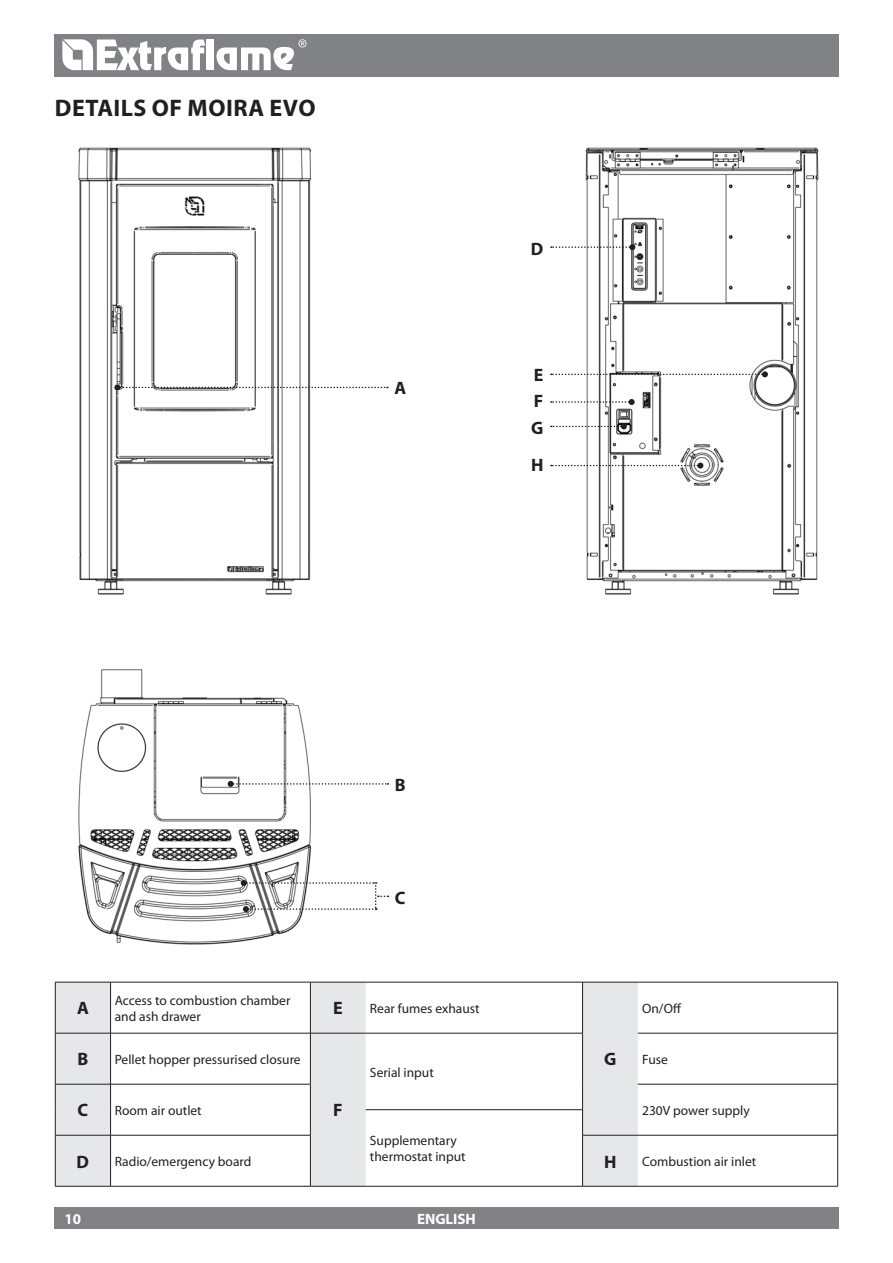
<style>
.page{position:relative;width:893px;height:1263px;background:#fff}
.page>*{position:absolute;margin:0;border:0;box-sizing:border-box;transform-origin:0 0}
.t1{font:700 24px "Myriad Pro";letter-spacing:.02em;color:#231f20}
.t2{font:700 18px/26.7px "Myriad Pro";color:#231f20;text-align:justify}
.t3{font:700 15px "Myriad Pro";color:#fff}
.t4{font:13.5px/16.2px "Myriad Pro";color:#231f20}
</style>
<div class="page">
<img style="left:78px;top:147px;width:741px;height:798px">
<svg style="left:114px;top:384px;width:274px;height:6px"></svg>
<svg style="left:228px;top:781px;width:160px;height:6px"></svg>
<svg style="left:241px;top:880px;width:147px;height:32px"></svg>
<svg style="left:551px;top:463px;width:152px;height:6px"></svg>
<svg style="left:551px;top:371px;width:217px;height:6px"></svg>
<svg style="left:551px;top:423px;width:76px;height:6px"></svg>
<svg style="left:551px;top:399px;width:84px;height:6px"></svg>
<svg style="left:551px;top:244px;width:84px;height:6px"></svg>
<div style="left:54px;top:34px;width:785px;height:43px;background:#808285"></div>
<div style="left:54px;top:1208px;width:785px;height:21px;background:#808285"></div>
<svg style="left:62px;top:39px;width:143px;height:31px"></svg>
<div style="left:207px;top:40px;width:7px;height:30px;background:#fff"></div>
<svg style="left:216px;top:39px;width:90px;height:31px"></svg>
<svg style="left:56px;top:983px;width:582px;height:203px"></svg>
<hr style="left:55px;top:982px;width:56px;height:1px;background:#231f20">
<hr style="left:55px;top:982px;width:1px;height:51px;background:#231f20">
<hr style="left:310px;top:982px;width:1px;height:51px;background:#231f20">
<hr style="left:583px;top:982px;width:55px;height:1px;background:#231f20">
<hr style="left:582px;top:982px;width:1px;height:51px;background:#231f20">
<hr style="left:638px;top:982px;width:200px;height:1px;background:#231f20">
<hr style="left:837px;top:982px;width:1px;height:51px;background:#231f20">
<hr style="left:55px;top:1033px;width:56px;height:1px;background:#231f20">
<hr style="left:55px;top:1033px;width:1px;height:51px;background:#231f20">
<hr style="left:111px;top:1033px;width:199px;height:1px;background:#231f20">
<hr style="left:310px;top:1033px;width:56px;height:1px;background:#231f20">
<hr style="left:310px;top:1033px;width:1px;height:51px;background:#231f20">
<hr style="left:582px;top:1033px;width:1px;height:51px;background:#231f20">
<hr style="left:837px;top:1033px;width:1px;height:51px;background:#231f20">
<hr style="left:55px;top:1084px;width:56px;height:1px;background:#231f20">
<hr style="left:111px;top:1084px;width:200px;height:1px;background:#231f20">
<svg style="left:55px;top:1084px;width:1px;height:51px"></svg>
<svg style="left:310px;top:1084px;width:1px;height:51px"></svg>
<svg style="left:582px;top:1084px;width:1px;height:51px"></svg>
<svg style="left:837px;top:1085px;width:1px;height:50px"></svg>
<hr style="left:55px;top:1135px;width:56px;height:1px;background:#231f20">
<hr style="left:55px;top:1135px;width:1px;height:51px;background:#231f20">
<hr style="left:111px;top:1135px;width:200px;height:1px;background:#231f20">
<hr style="left:310px;top:1135px;width:1px;height:51px;background:#231f20">
<hr style="left:582px;top:1135px;width:56px;height:1px;background:#231f20">
<hr style="left:582px;top:1135px;width:1px;height:51px;background:#231f20">
<hr style="left:837px;top:1135px;width:1px;height:51px;background:#231f20">
<hr style="left:55px;top:1186px;width:56px;height:1px;background:#231f20">
<hr style="left:111px;top:1186px;width:199px;height:1px;background:#231f20">
<hr style="left:310px;top:1186px;width:56px;height:1px;background:#231f20">
<hr style="left:583px;top:1186px;width:55px;height:1px;background:#231f20">
<hr style="left:111px;top:982px;width:199px;height:1px;background:#231f20">
<hr style="left:110px;top:982px;width:1px;height:51px;background:#231f20">
<hr style="left:310px;top:982px;width:56px;height:1px;background:#231f20">
<hr style="left:110px;top:1033px;width:1px;height:51px;background:#231f20">
<svg style="left:110px;top:1084px;width:1px;height:51px"></svg>
<hr style="left:110px;top:1135px;width:1px;height:51px;background:#231f20">
<hr style="left:366px;top:982px;width:217px;height:1px;background:#231f20">
<hr style="left:366px;top:1033px;width:217px;height:1px;background:#231f20">
<hr style="left:638px;top:1033px;width:200px;height:1px;background:#231f20">
<hr style="left:638px;top:1084px;width:200px;height:1px;background:#231f20">
<hr style="left:366px;top:1109px;width:217px;height:1px;background:#231f20">
<hr style="left:638px;top:1135px;width:200px;height:1px;background:#231f20">
<hr style="left:366px;top:1186px;width:217px;height:1px;background:#231f20">
<hr style="left:638px;top:1186px;width:200px;height:1px;background:#231f20">
<h1 class="t1" style="left:55px;top:92px;width:262px">DETAILS OF MOIRA EVO</h1>
<h2 class="t2" style="left:395px;top:374px;width:13px">A</h2>
<h2 class="t2" style="left:531px;top:235px;width:14px">D</h2>
<h2 class="t2" style="left:531px;top:361px;width:14px">E F G</h2>
<h2 class="t2" style="left:531px;top:451px;width:14px">H</h2>
<h2 class="t2" style="left:395px;top:771px;width:12px">B</h2>
<h2 class="t2" style="left:395px;top:884px;width:12px">C</h2>
<h2 class="t2" style="left:77px;top:994px;width:13px">A</h2>
<p class="t4" style="left:115px;top:992px;width:177px">Access to combustion chamber and ash drawer</p>
<h2 class="t2" style="left:333px;top:994px;width:11px">E</h2>
<p class="t4" style="left:370px;top:1000px;width:111px">Rear fumes exhaust</p>
<h2 class="t2" style="left:77px;top:1045px;width:12px">B</h2>
<p class="t4" style="left:115px;top:1051px;width:187px">Pellet hopper pressurised closure</p>
<p class="t4" style="left:370px;top:1064px;width:65px">Serial input</p>
<h2 class="t2" style="left:604px;top:1045px;width:14px">G</h2>
<p class="t4" style="left:642px;top:1000px;width:41px">On/Off</p>
<p class="t4" style="left:642px;top:1051px;width:27px">fuse</p>
<h2 class="t2" style="left:78px;top:1096px;width:12px">C</h2>
<p class="t4" style="left:115px;top:1102px;width:88px">Room air outlet</p>
<p class="t4" style="left:642px;top:1102px;width:109px">230V power supply</p>
<p class="t4" style="left:370px;top:1132px;width:97px">Supplementary thermostat input</p>
<h2 class="t2" style="left:333px;top:1096px;width:11px">F</h2>
<h2 class="t2" style="left:77px;top:1147px;width:14px">D</h2>
<p class="t4" style="left:115px;top:1153px;width:138px">Radio/emergency board</p>
<h2 class="t2" style="left:604px;top:1147px;width:14px">H</h2>
<p class="t4" style="left:642px;top:1153px;width:116px">Combustion air inlet</p>
<p class="t3" style="left:65px;top:1209px;width:18px">10</p>
<p class="t3" style="left:417px;top:1209px;width:60px">ENGLISH</p>
</div>
